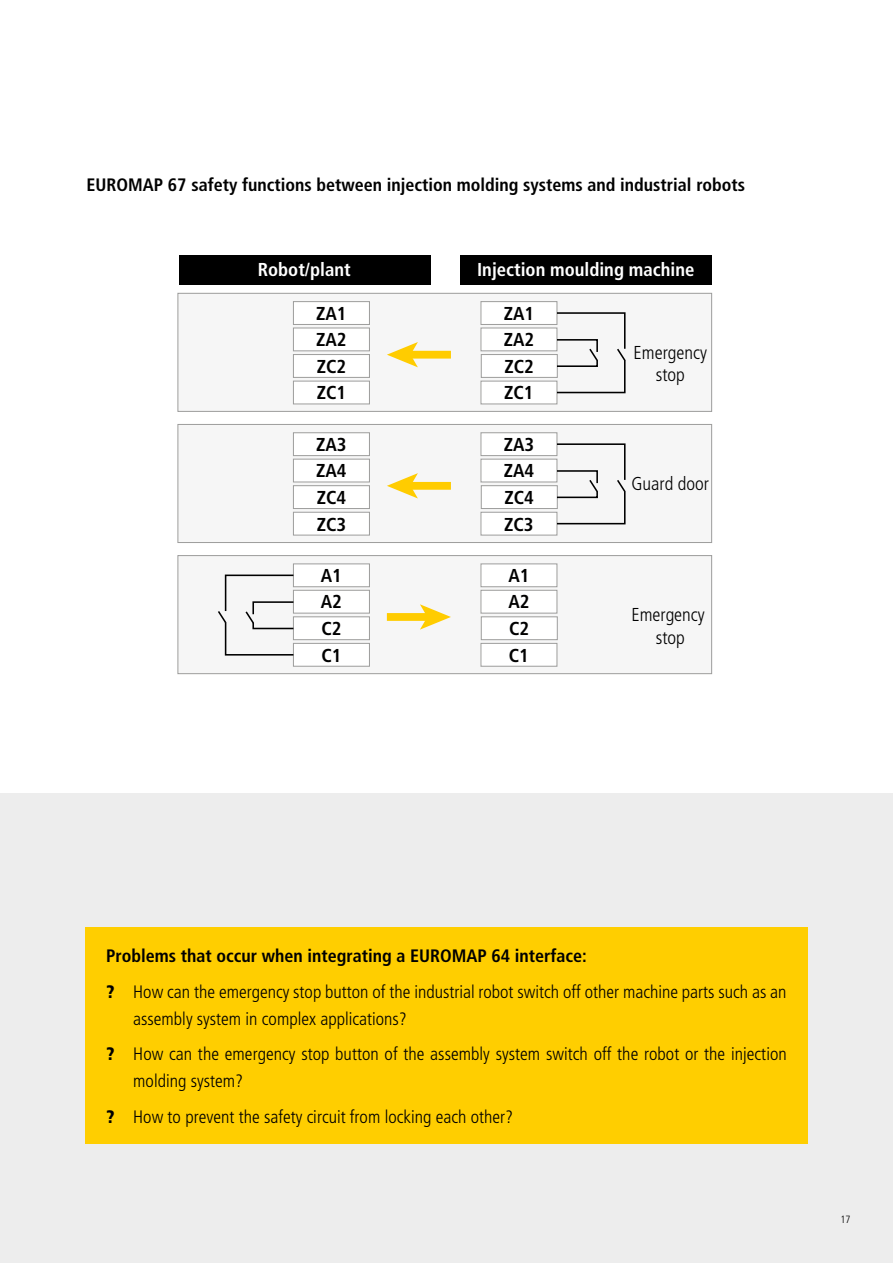
<style>
.page{position:relative;width:893px;height:1263px;background:#fff}
.page>*{position:absolute;margin:0;border:0;box-sizing:border-box;transform-origin:0 0}
.t1{font:700 condensed 18.75px/26.5px "Frutiger LT Std";color:#000;text-align:justify}
.t2{font:700 condensed 18.75px "Frutiger LT Std";color:#fff}
.t3{font:300 condensed 18.75px/22.5px "Frutiger LT Std";color:#000;text-align:center}
.t4{font:300 condensed 18px/27px "Frutiger LT Std";color:#000}
.Regular__bold_12_pt{font:700 condensed 18px "Frutiger LT Std";color:#000}
.Text__bold_12_pt{font:700 condensed 18px "Frutiger LT Std";color:#000}
.t5{font:300 condensed 10.5px "Frutiger LT Std";color:#000}
.s1{font-family:"Frutiger";font-weight:900}
</style>
<div class="page">
<div style="left:0;top:793px;width:893px;height:470px;background:#ededed"></div>
<div style="left:178px;top:293px;width:534px;height:118px;background:#f6f6f6"></div>
<div style="left:178px;top:293px;width:534px;height:119px;border:1px solid #9d9d9c"></div>
<div style="left:179px;top:255px;width:252px;height:29px;background:#000"></div>
<div style="left:460px;top:255px;width:252px;height:29px;background:#000"></div>
<div style="left:293px;top:302px;width:76px;height:22px;background:#fff"></div>
<div style="left:293px;top:301px;width:77px;height:24px;border:1px solid #9d9d9c"></div>
<div style="left:293px;top:328px;width:76px;height:23px;background:#fff"></div>
<div style="left:293px;top:328px;width:77px;height:23px;border:1px solid #9d9d9c"></div>
<div style="left:293px;top:355px;width:76px;height:22px;background:#fff"></div>
<div style="left:293px;top:354px;width:77px;height:24px;border:1px solid #9d9d9c"></div>
<div style="left:481px;top:355px;width:76px;height:22px;background:#fff"></div>
<div style="left:481px;top:354px;width:76px;height:24px;border:1px solid #9d9d9c"></div>
<div style="left:293px;top:381px;width:76px;height:23px;background:#fff"></div>
<div style="left:293px;top:381px;width:77px;height:23px;border:1px solid #9d9d9c"></div>
<div style="left:409px;top:351px;width:42px;height:8px;background:#fc0"></div>
<svg style="left:387px;top:342px;width:31px;height:25px"></svg>
<div style="left:481px;top:302px;width:76px;height:22px;background:#fff"></div>
<div style="left:481px;top:301px;width:76px;height:24px;border:1px solid #9d9d9c"></div>
<div style="left:481px;top:328px;width:76px;height:23px;background:#fff"></div>
<div style="left:481px;top:328px;width:76px;height:23px;border:1px solid #9d9d9c"></div>
<div style="left:481px;top:381px;width:76px;height:23px;background:#fff"></div>
<div style="left:481px;top:381px;width:76px;height:23px;border:1px solid #9d9d9c"></div>
<svg style="left:555px;top:311px;width:71px;height:83px"></svg>
<div style="left:178px;top:424px;width:534px;height:118px;background:#f6f6f6"></div>
<div style="left:178px;top:424px;width:534px;height:119px;border:1px solid #9d9d9c"></div>
<div style="left:293px;top:433px;width:76px;height:23px;background:#fff"></div>
<div style="left:293px;top:433px;width:77px;height:23px;border:1px solid #9d9d9c"></div>
<div style="left:293px;top:459px;width:76px;height:23px;background:#fff"></div>
<div style="left:293px;top:459px;width:77px;height:23px;border:1px solid #9d9d9c"></div>
<div style="left:293px;top:486px;width:76px;height:22px;background:#fff"></div>
<div style="left:293px;top:485px;width:77px;height:24px;border:1px solid #9d9d9c"></div>
<div style="left:481px;top:486px;width:76px;height:22px;background:#fff"></div>
<div style="left:481px;top:485px;width:76px;height:24px;border:1px solid #9d9d9c"></div>
<div style="left:293px;top:512px;width:76px;height:23px;background:#fff"></div>
<div style="left:293px;top:512px;width:77px;height:23px;border:1px solid #9d9d9c"></div>
<div style="left:409px;top:482px;width:42px;height:8px;background:#fc0"></div>
<svg style="left:387px;top:473px;width:31px;height:25px"></svg>
<div style="left:481px;top:433px;width:76px;height:23px;background:#fff"></div>
<div style="left:481px;top:433px;width:76px;height:23px;border:1px solid #9d9d9c"></div>
<div style="left:481px;top:459px;width:76px;height:23px;background:#fff"></div>
<div style="left:481px;top:459px;width:76px;height:23px;border:1px solid #9d9d9c"></div>
<div style="left:481px;top:512px;width:76px;height:23px;background:#fff"></div>
<div style="left:481px;top:512px;width:76px;height:23px;border:1px solid #9d9d9c"></div>
<svg style="left:555px;top:443px;width:71px;height:82px"></svg>
<div style="left:178px;top:556px;width:534px;height:118px;background:#f6f6f6"></div>
<div style="left:178px;top:555px;width:534px;height:119px;border:1px solid #9d9d9c"></div>
<div style="left:293px;top:564px;width:76px;height:23px;background:#fff"></div>
<div style="left:293px;top:564px;width:77px;height:23px;border:1px solid #9d9d9c"></div>
<div style="left:293px;top:590px;width:76px;height:23px;background:#fff"></div>
<div style="left:293px;top:590px;width:77px;height:23px;border:1px solid #9d9d9c"></div>
<div style="left:293px;top:617px;width:76px;height:23px;background:#fff"></div>
<div style="left:293px;top:617px;width:77px;height:23px;border:1px solid #9d9d9c"></div>
<div style="left:481px;top:617px;width:76px;height:23px;background:#fff"></div>
<div style="left:481px;top:617px;width:76px;height:23px;border:1px solid #9d9d9c"></div>
<div style="left:293px;top:643px;width:76px;height:23px;background:#fff"></div>
<div style="left:293px;top:643px;width:77px;height:23px;border:1px solid #9d9d9c"></div>
<div style="left:387px;top:613px;width:42px;height:8px;background:#fc0"></div>
<svg style="left:420px;top:604px;width:31px;height:26px"></svg>
<div style="left:481px;top:564px;width:76px;height:23px;background:#fff"></div>
<div style="left:481px;top:564px;width:76px;height:23px;border:1px solid #9d9d9c"></div>
<div style="left:481px;top:590px;width:76px;height:23px;background:#fff"></div>
<div style="left:481px;top:590px;width:76px;height:23px;border:1px solid #9d9d9c"></div>
<div style="left:481px;top:643px;width:76px;height:23px;background:#fff"></div>
<div style="left:481px;top:643px;width:76px;height:23px;border:1px solid #9d9d9c"></div>
<svg style="left:218px;top:574px;width:77px;height:82px"></svg>
<div style="left:85px;top:927px;width:723px;height:217px;background:#ffce00"></div>
<p class="Regular__bold_12_pt" style="left:87px;top:174px;width:660px">EUROMAP 67 safety functions between injection molding systems and industrial robots</p>
<p class="t2" style="left:258px;top:258px;width:94px">Robot/plant</p>
<p class="t2" style="left:477px;top:258px;width:219px">Injection moulding machine</p>
<p class="t1" style="left:316px;top:300px;width:32px">ZA1<br>ZA2<br>ZC2</p>
<p class="t1" style="left:504px;top:301px;width:32px;line-height:26px">ZA1<br>ZA2</p>
<p class="t3" style="left:634px;top:342px;width:75px">Emergency stop</p>
<p class="t1" style="left:505px;top:353px;width:31px">ZC2</p>
<p class="t1" style="left:317px;top:380px;width:31px">ZC1</p>
<p class="t1" style="left:504px;top:380px;width:31px">ZC1</p>
<p class="t1" style="left:316px;top:431px;width:32px">ZA3<br>ZA4<br>ZC4</p>
<p class="t1" style="left:504px;top:432px;width:32px;line-height:26px">ZA3<br>ZA4</p>
<p class="t1" style="left:505px;top:484px;width:31px">ZC4</p>
<p class="t3" style="left:631px;top:473px;width:79px">Guard door</p>
<p class="t1" style="left:317px;top:511px;width:31px">ZC3</p>
<p class="t1" style="left:504px;top:511px;width:31px">ZC3</p>
<p class="t1" style="left:321px;top:562px;width:23px">A1<br>A2<br>C2</p>
<p class="t1" style="left:321px;top:642px;width:22px">C1</p>
<p class="t1" style="left:508px;top:563px;width:23px;line-height:26px">A1<br>A2</p>
<p class="t1" style="left:509px;top:615px;width:22px">C2</p>
<p class="t1" style="left:509px;top:642px;width:22px">C1</p>
<p class="t3" style="left:631px;top:604px;width:75px">Emergency stop</p>
<p class="Text__bold_12_pt" style="left:106px;top:945px;width:482px">Problems that occur when integrating a EUROMAP 64 interface:</p>
<p class="t4" style="left:133px;top:978px;width:655px;text-indent:-27px"><span class="s1">?</span> How can the emergency stop button of the industrial robot switch off other machine parts such as an assembly system in complex applications?</p>
<p class="t4" style="left:133px;top:1041px;width:655px;text-indent:-27px"><span class="s1">?</span> How can the emergency stop button of the assembly system switch off the robot or the injection molding system?</p>
<p class="t4" style="left:106px;top:1103px;width:408px"><span class="s1">?</span> How to prevent the safety circuit from locking each other?</p>
<p class="t5" style="left:840px;top:1213px;width:12px">17</p>
</div>
